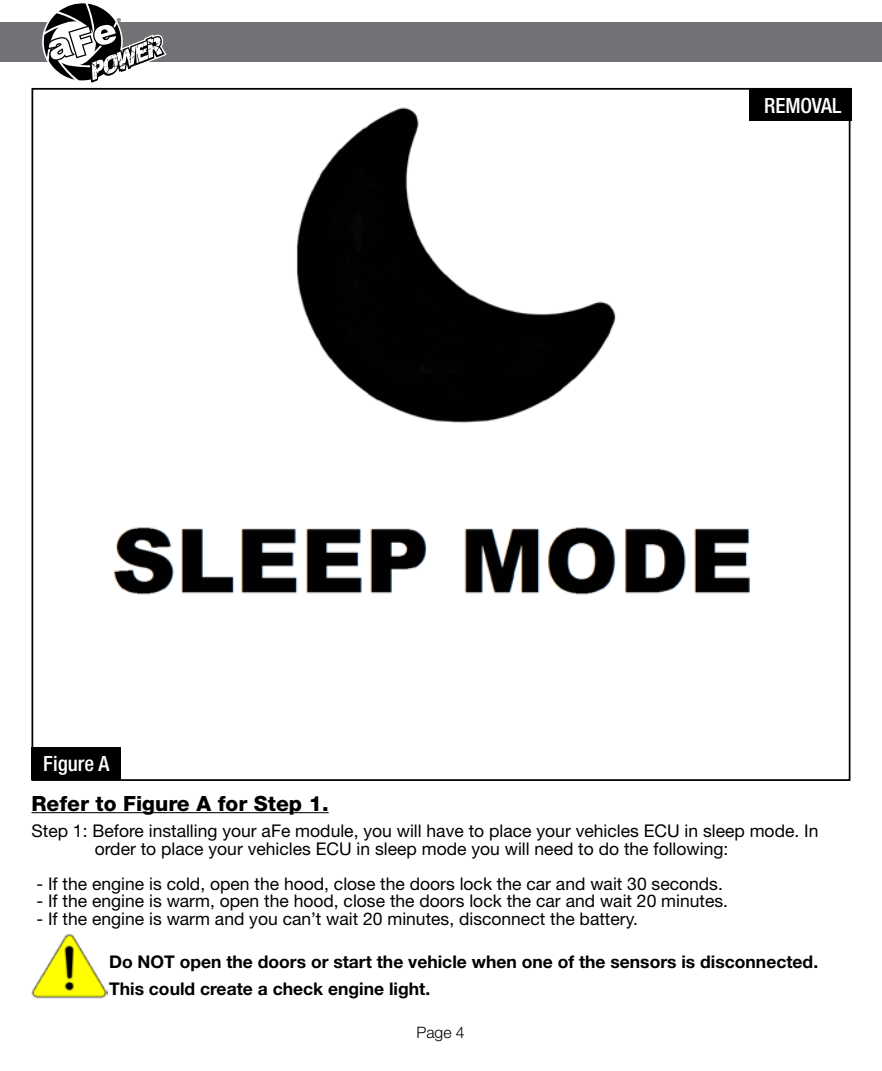
<style>
.page{position:relative;width:882px;height:1071px;background:#fff}
.page>*{position:absolute;margin:0;border:0;box-sizing:border-box;transform-origin:0 0}
.t1{font:800 21px "Helvetica Neue";color:#000}
.t2{font:500 condensed 21px "Helvetica Neue";color:#fff}
.t3{font:17.5px/17.5px "Helvetica Neue";color:#000}
.t4{font:700 17.5px/26.2px "Helvetica Neue";color:#000}
.t5{font:300 15.75px "Helvetica Neue";color:#000}
.t6{font:8.75px "Myriad";color:#000}
</style>
<div class="page">
<div style="left:0;top:23px;width:882px;height:39px;background:#717275"></div>
<svg style="left:43px;top:3px;width:124px;height:80px"></svg>
<img style="left:113px;top:107px;width:637px;height:488px">
<hr style="left:32px;top:812px;width:297px;height:1px;background:#000">
<div style="left:749px;top:88px;width:103px;height:33px;background:#000"></div>
<div style="left:32px;top:747px;width:89px;height:33px;background:#000"></div>
<img style="left:32px;top:934px;width:75px;height:65px">
<p class="t6" style="left:117px;top:17px;width:6px">®</p>
<p class="t2" style="left:43px;top:751px;width:67px">Figure A</p>
<p class="t2" style="left:764px;top:93px;width:79px">REMOVAL</p>
<p class="t1" style="left:32px;top:791px;width:299px">Refer to Figure A for Step 1.</p>
<p class="t3" style="left:95px;top:822px;width:725px;text-indent:-63px">Step 1: Before installing your aFe module, you will have to place your vehicles ECU in sleep mode. In order to place your vehicles ECU in sleep mode you will need to do the following:</p>
<p class="t3" style="left:36px;top:874px;width:688px">- If the engine is cold, open the hood, close the doors lock the car and wait 30 seconds.</p>
<p class="t3" style="left:36px;top:892px;width:693px">- If the engine is warm, open the hood, close the doors lock the car and wait 20 minutes.</p>
<p class="t3" style="left:36px;top:909px;width:603px">- If the engine is warm and you can’t wait 20 minutes, disconnect the battery.</p>
<p class="t4" style="left:109px;top:949px;width:711px">Do NOT open the doors or start the vehicle when one of the sensors is disconnected.<br>This could create a check engine light.</p>
<p class="t5" style="left:416px;top:1023px;width:50px">Page 4</p>
</div>
